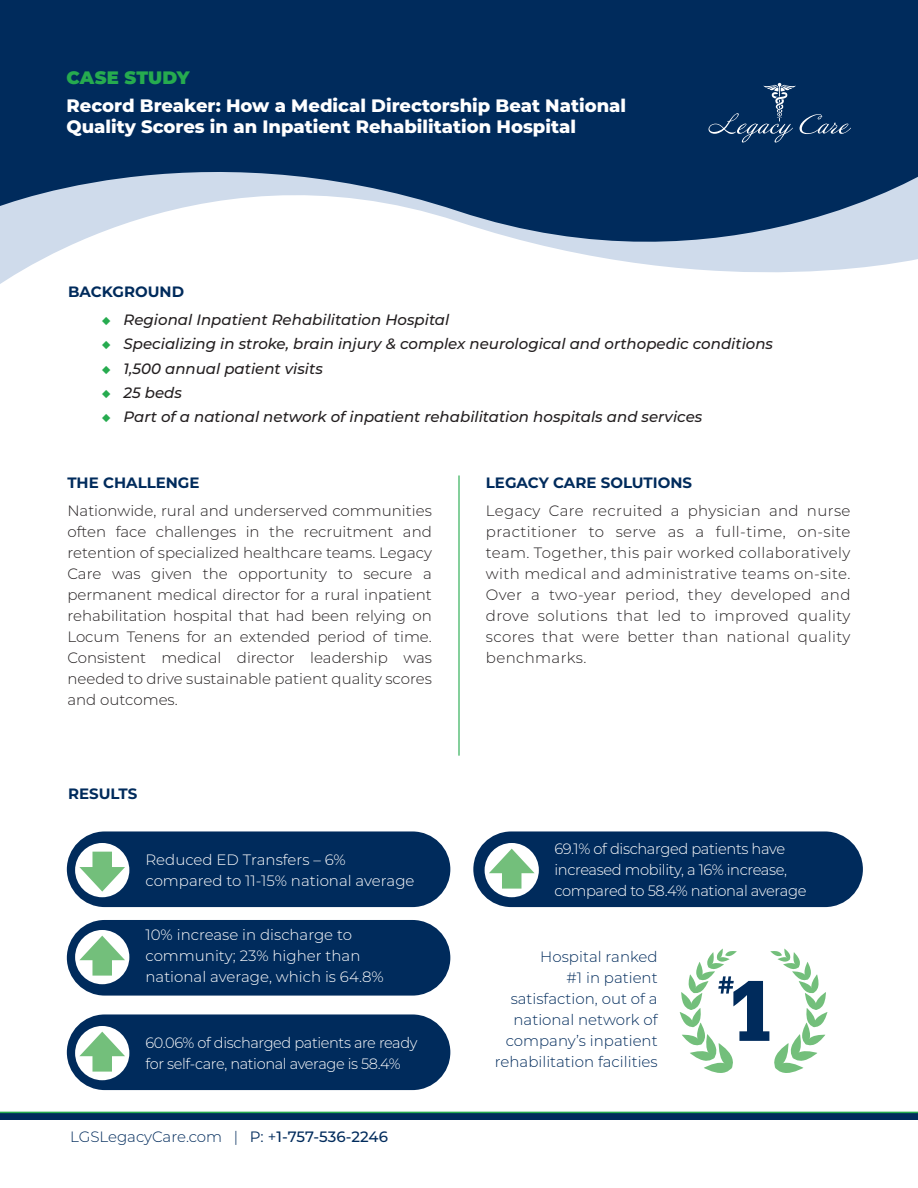
<style>
.page{position:relative;width:918px;height:1188px;background:#fff}
.page>*{position:absolute;margin:0;border:0;box-sizing:border-box;transform-origin:0 0}
.t1{font:800 18px/21px "Montserrat";color:#fff}
.t2{font:900 18px "Montserrat";color:#26ab4f}
.t3{font:300 15px/21px "Montserrat";letter-spacing:.005em;color:#231f20;text-align:justify}
.t4{font:italic 500 15px "Montserrat";color:#231f20}
.t5{font:300 15px/21px "Montserrat";letter-spacing:-.025em;color:#fff}
.t6{font:300 15px/21px "Montserrat";color:#002b5c;text-align:right}
.t7{font:300 15px/21px "Montserrat";color:#fff}
.t8{font:700 15px "Montserrat";color:#002b5c}
.s1{color:#26ab4f}
.s2{font-weight:400}
.s3{font-weight:500}
</style>
<div class="page">
<svg style="left:0;top:1113px;width:918px;height:7px;background:#002d5b"></svg>
<hr style="left:0;top:1112px;width:918px;height:1px;background:#26ab4f">
<svg style="left:0;top:0;width:918px;height:284px;fill:#002b5c"></svg>
<div style="left:67px;top:920px;width:383px;height:76px;background:#002b5c;border-radius:38px"></div>
<div style="left:67px;top:831px;width:383px;height:76px;background:#002b5c;border-radius:38px"></div>
<div style="left:67px;top:1014px;width:383px;height:76px;background:#002b5c;border-radius:38px"></div>
<div style="left:75px;top:843px;width:54px;height:54px;background:#fff;border-radius:50%"></div>
<div style="left:92px;top:852px;width:20px;height:25px;background:#73bf7b"></div>
<svg style="left:79px;top:867px;width:46px;height:25px"></svg>
<div style="left:75px;top:930px;width:54px;height:54px;background:#fff;border-radius:50%"></div>
<div style="left:92px;top:951px;width:20px;height:25px;background:#73bf7b"></div>
<svg style="left:79px;top:936px;width:46px;height:24px"></svg>
<div style="left:75px;top:1026px;width:54px;height:54px;background:#fff;border-radius:50%"></div>
<div style="left:92px;top:1047px;width:20px;height:25px;background:#73bf7b"></div>
<svg style="left:79px;top:1032px;width:46px;height:24px"></svg>
<div style="left:473px;top:831px;width:390px;height:76px;background:#002b5c;border-radius:38px"></div>
<div style="left:485px;top:843px;width:54px;height:54px;background:#fff;border-radius:50%"></div>
<div style="left:502px;top:864px;width:19px;height:25px;background:#73bf7b"></div>
<svg style="left:489px;top:849px;width:46px;height:24px"></svg>
<svg style="left:680px;top:949px;width:147px;height:124px"></svg>
<hr style="left:458px;top:475px;width:2px;height:281px;background:#26ab4f">
<svg style="left:709px;top:83px;width:142px;height:60px;background:#143c69"></svg>
<p class="t2" style="left:67px;top:64px;width:125px">CASE STUDY</p>
<p class="t1" style="left:67px;top:94px;width:561px">Record Breaker: How a Medical Directorship Beat National<br>Quality Scores in an Inpatient Rehabilitation Hospital</p>
<p class="t8" style="left:68px;top:281px;width:118px">BACKGROUND</p>
<p class="t4" style="left:102px;top:309px;width:349px"><span class="s1">◆</span> Regional Inpatient Rehabilitation Hospital</p>
<p class="t4" style="left:102px;top:334px;width:673px"><span class="s1">◆</span> Specializing in stroke, brain injury &amp; complex neurological and orthopedic conditions</p>
<p class="t4" style="left:102px;top:358px;width:223px"><span class="s1">◆</span> 1,500 annual patient visits</p>
<p class="t4" style="left:102px;top:382px;width:82px"><span class="s1">◆</span> 25 beds</p>
<p class="t4" style="left:102px;top:406px;width:602px"><span class="s1">◆</span> Part of a national network of inpatient rehabilitation hospitals and services</p>
<p class="t8" style="left:67px;top:472px;width:134px">THE CHALLENGE</p>
<p class="t3" style="left:67px;top:499px;width:366px">Nationwide, rural and underserved communities often face challenges in the recruitment and retention of specialized healthcare teams. Legacy Care was given the opportunity to secure a permanent medical director for a rural inpatient rehabilitation hospital that had been relying on Locum Tenens for an extended period of time.<br>Consistent medical director leadership was needed to drive sustainable patient quality scores and outcomes.</p>
<p class="t8" style="left:68px;top:783px;width:71px">RESULTS</p>
<p class="t7" style="left:146px;top:848px;width:271px">Reduced ED Transfers – 6% compared to 11-15% national average</p>
<p class="t7" style="left:146px;top:924px;width:240px">10% increase in discharge to community; 23% higher than national average, which is 64.8%</p>
<p class="t5" style="left:146px;top:1032px;width:274px">60.06% of discharged patients are ready for self-care, national average is 58.4%</p>
<p class="t6" style="left:70px;top:1126px;width:319px">LGSLegacyCare.com | <span class="s2">P: +</span><span class="s3">1-757-536-2246</span></p>
<p class="t8" style="left:486px;top:472px;width:208px">LEGACY CARE SOLUTIONS</p>
<p class="t3" style="left:486px;top:499px;width:366px">Legacy Care recruited a physician and nurse practitioner to serve as a full-time, on-site team. Together, this pair worked collaboratively with medical and administrative teams on-site.<br>Over a two-year period, they developed and drove solutions that led to improved quality scores that were better than national quality benchmarks.</p>
<p class="t5" style="left:554px;top:838px;width:254px">69.1% of discharged patients have increased mobility, a 16% increase, compared to 58.4% national average</p>
<p class="t6" style="left:495px;top:946px;width:164px">Hospital ranked<br>#1 in patient satisfaction, out of a national network of company’s inpatient rehabilitation facilities</p>
</div>
